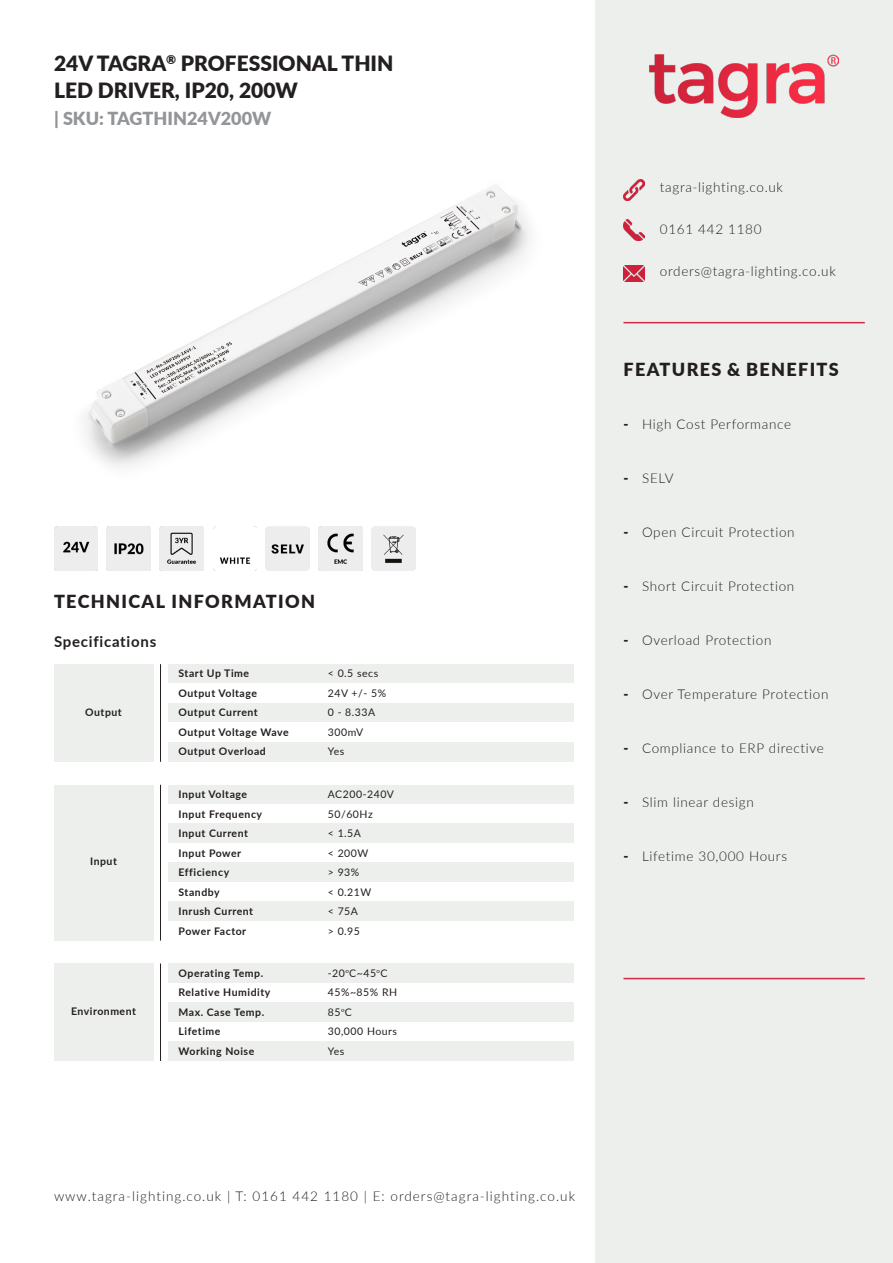
<style>
.page{position:relative;width:893px;height:1263px;background:#fff}
.page>*{position:absolute;margin:0;border:0;box-sizing:border-box;transform-origin:0 0}
.t1{font:900 21px "Lato";color:#231f20}
.t2{font:900 18px "Lato";letter-spacing:.075em;color:#231f20}
.t3{font:900 18px "Lato";color:#939598}
.t4{font:700 15px "Lato";letter-spacing:.05em;color:#231f20}
.t5{font:300 13.5px "Lato";letter-spacing:.05em;color:#231f20}
.t6{font:300 13.5px "Lato";letter-spacing:.075em;color:#231f20}
.t7{font:900 13.5px "Lato";color:#231f20}
.t8{font:700 10.5px "Lato";letter-spacing:.05em;color:#231f20}
.t9{font:10.5px "Lato";letter-spacing:.05em;color:#231f20}
</style>
<div class="page">
<div style="left:595px;top:0;width:298px;height:1263px;background:#edefed"></div>
<img style="left:649px;top:54px;width:190px;height:63px">
<img style="left:623px;top:179px;width:22px;height:21px">
<hr style="left:623px;top:322px;width:242px;height:1px;background:#d02a45">
<img style="left:623px;top:219px;width:22px;height:21px">
<img style="left:623px;top:265px;width:22px;height:17px">
<hr style="left:623px;top:978px;width:242px;height:1px;background:#d02a45">
<img style="left:85px;top:185px;width:445px;height:282px">
<img style="left:54px;top:527px;width:43px;height:43px">
<img style="left:107px;top:527px;width:43px;height:43px">
<img style="left:160px;top:527px;width:43px;height:43px">
<img style="left:213px;top:527px;width:44px;height:43px">
<img style="left:266px;top:527px;width:43px;height:43px">
<img style="left:319px;top:527px;width:43px;height:43px">
<img style="left:372px;top:527px;width:43px;height:43px">
<div style="left:168px;top:664px;width:406px;height:20px;background:#edefed"></div>
<div style="left:168px;top:703px;width:406px;height:20px;background:#edefed"></div>
<div style="left:168px;top:742px;width:406px;height:19px;background:#edefed"></div>
<div style="left:54px;top:664px;width:99px;height:98px;background:#edefed"></div>
<hr style="left:160px;top:664px;width:1px;height:98px;background:#231f20">
<div style="left:168px;top:785px;width:406px;height:19px;background:#edefed"></div>
<div style="left:168px;top:824px;width:406px;height:19px;background:#edefed"></div>
<div style="left:168px;top:863px;width:406px;height:19px;background:#edefed"></div>
<div style="left:168px;top:902px;width:406px;height:19px;background:#edefed"></div>
<div style="left:54px;top:785px;width:99px;height:155px;background:#edefed"></div>
<hr style="left:160px;top:785px;width:1px;height:155px;background:#231f20">
<div style="left:168px;top:963px;width:406px;height:20px;background:#edefed"></div>
<div style="left:168px;top:1002px;width:406px;height:20px;background:#edefed"></div>
<div style="left:168px;top:1041px;width:406px;height:20px;background:#edefed"></div>
<div style="left:54px;top:963px;width:99px;height:98px;background:#edefed"></div>
<hr style="left:160px;top:963px;width:1px;height:98px;background:#231f20">
<p class="t1" style="left:54px;top:47px;width:341px">24V TAGRA<sup>®</sup> PROFESSIONAL THIN</p>
<p class="t1" style="left:54px;top:74px;width:245px">LED DRIVER, IP20, 200W</p>
<p class="t3" style="left:54px;top:105px;width:219px">| SKU: TAGTHIN24V200W</p>
<p class="t2" style="left:54px;top:588px;width:263px">TECHNICAL INFORMATION</p>
<p class="t4" style="left:54px;top:631px;width:104px">Specifications</p>
<p class="t8" style="left:85px;top:704px;width:38px">Output</p>
<p class="t8" style="left:90px;top:854px;width:28px">Input</p>
<p class="t8" style="left:71px;top:1003px;width:67px">Environment</p>
<p class="t8" style="left:179px;top:666px;width:72px">Start Up Time</p>
<p class="t8" style="left:179px;top:685px;width:80px">Output Voltage</p>
<p class="t8" style="left:179px;top:705px;width:81px">Output Current</p>
<p class="t8" style="left:179px;top:724px;width:112px">Output Voltage Wave</p>
<p class="t8" style="left:179px;top:744px;width:89px">Output Overload</p>
<p class="t8" style="left:179px;top:786px;width:70px">Input Voltage</p>
<p class="t8" style="left:179px;top:806px;width:85px">Input Frequency</p>
<p class="t8" style="left:179px;top:825px;width:71px">Input Current</p>
<p class="t8" style="left:179px;top:845px;width:64px">Input Power</p>
<p class="t8" style="left:179px;top:864px;width:52px">Efficiency</p>
<p class="t8" style="left:179px;top:884px;width:43px">Standby</p>
<p class="t8" style="left:179px;top:903px;width:76px">Inrush Current</p>
<p class="t8" style="left:179px;top:923px;width:69px">Power Factor</p>
<p class="t8" style="left:179px;top:965px;width:86px">Operating Temp.</p>
<p class="t8" style="left:179px;top:985px;width:93px">Relative Humidity</p>
<p class="t8" style="left:179px;top:1004px;width:87px">Max. Case Temp.</p>
<p class="t8" style="left:179px;top:1024px;width:43px">Lifetime</p>
<p class="t8" style="left:179px;top:1043px;width:77px">Working Noise</p>
<p class="t9" style="left:328px;top:666px;width:52px">&lt; 0.5 secs</p>
<p class="t9" style="left:328px;top:685px;width:60px">24V +/- 5%</p>
<p class="t9" style="left:328px;top:705px;width:49px">0 - 8.33A</p>
<p class="t9" style="left:328px;top:724px;width:37px">300mV</p>
<p class="t9" style="left:328px;top:744px;width:18px">Yes</p>
<p class="t9" style="left:328px;top:787px;width:68px">AC200-240V</p>
<p class="t9" style="left:328px;top:806px;width:46px">50/60Hz</p>
<p class="t9" style="left:328px;top:826px;width:35px">&lt; 1.5A</p>
<p class="t9" style="left:328px;top:845px;width:42px">&lt; 200W</p>
<p class="t9" style="left:328px;top:865px;width:33px">&gt; 93%</p>
<p class="t9" style="left:328px;top:884px;width:45px">&lt; 0.21W</p>
<p class="t9" style="left:328px;top:904px;width:32px">&lt; 75A</p>
<p class="t9" style="left:328px;top:923px;width:34px">&gt; 0.95</p>
<p class="t9" style="left:328px;top:965px;width:61px">-20<sup>o</sup>C~45<sup>o</sup>C</p>
<p class="t9" style="left:328px;top:985px;width:71px">45%~85% RH</p>
<p class="t9" style="left:328px;top:1004px;width:25px">85<sup>o</sup>C</p>
<p class="t9" style="left:328px;top:1024px;width:71px">30,000 Hours</p>
<p class="t9" style="left:328px;top:1043px;width:18px">Yes</p>
<p class="t5" style="left:660px;top:177px;width:125px">tagra-lighting.co.uk</p>
<p class="t5" style="left:660px;top:219px;width:103px">0161 442 1180</p>
<p class="t5" style="left:660px;top:261px;width:177px">orders@tagra-lighting.co.uk</p>
<p class="t2" style="left:623px;top:355px;width:217px">FEATURES &amp; BENEFITS</p>
<p class="t7" style="left:623px;top:414px;width:7px">-</p>
<p class="t5" style="left:642px;top:415px;width:151px">High Cost Performance</p>
<p class="t7" style="left:623px;top:468px;width:7px">-</p>
<p class="t5" style="left:642px;top:469px;width:33px">SELV</p>
<p class="t7" style="left:623px;top:522px;width:7px">-</p>
<p class="t5" style="left:642px;top:523px;width:154px">Open Circuit Protection</p>
<p class="t7" style="left:623px;top:576px;width:7px">-</p>
<p class="t5" style="left:642px;top:577px;width:154px">Short Circuit Protection</p>
<p class="t7" style="left:623px;top:630px;width:7px">-</p>
<p class="t5" style="left:642px;top:631px;width:131px">Overload Protection</p>
<p class="t7" style="left:623px;top:684px;width:7px">-</p>
<p class="t5" style="left:642px;top:685px;width:188px">Over Temperature Protection</p>
<p class="t7" style="left:623px;top:738px;width:7px">-</p>
<p class="t5" style="left:642px;top:739px;width:183px">Compliance to ERP directive</p>
<p class="t7" style="left:623px;top:792px;width:7px">-</p>
<p class="t5" style="left:642px;top:793px;width:113px">Slim linear design</p>
<p class="t7" style="left:623px;top:846px;width:7px">-</p>
<p class="t5" style="left:642px;top:847px;width:146px">Lifetime 30,000 Hours</p>
<p class="t6" style="left:54px;top:1187px;width:523px">www.tagra-lighting.co.uk | T: 0161 442 1180 | E: orders@tagra-lighting.co.uk</p>
</div>
